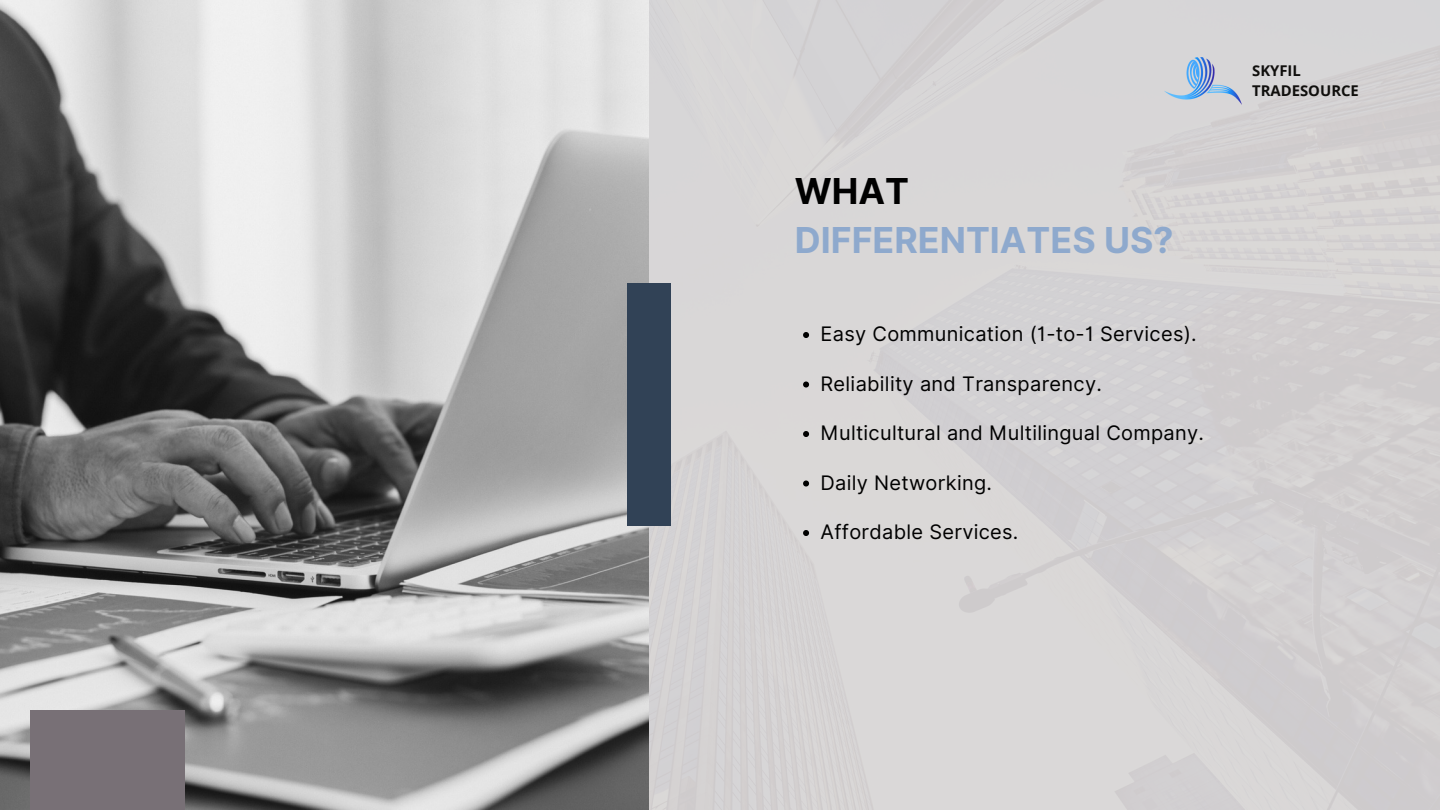
<style>
.page{position:relative;width:1440px;height:810px;background:#fff}
.page>*{position:absolute;margin:0;border:0;box-sizing:border-box;transform-origin:0 0}
.t1{font:700 35.7px/49.5px "Inter";color:#8ea9cd}
.t2{font:20px "Inter";letter-spacing:.015em;color:#000}
.t3{font:700 14.8px/20.2px "Open Sans";color:#100f0d}
.s1{color:#000}
</style>
<div class="page">
<img style="left:649px;top:0;width:791px;height:810px">
<img style="left:0;top:0;width:649px;height:810px">
<div style="left:30px;top:711px;width:155px;height:99px;background:#787076"></div>
<div style="left:627px;top:284px;width:44px;height:242px;background:#314256"></div>
<svg style="left:803px;top:332px;width:6px;height:6px"></svg>
<svg style="left:803px;top:382px;width:6px;height:6px"></svg>
<svg style="left:803px;top:431px;width:6px;height:6px"></svg>
<svg style="left:803px;top:481px;width:6px;height:6px"></svg>
<svg style="left:803px;top:530px;width:6px;height:6px"></svg>
<img style="left:1165px;top:43px;width:76px;height:76px">
<p class="t1" style="left:795px;top:166px;width:380px"><span class="s1">WHAT<br></span>DIFFERENTIATES US?</p>
<p class="t2" style="left:821px;top:322px;width:378px">Easy Communication (1-to-1 Services).</p>
<p class="t2" style="left:821px;top:371px;width:283px">Reliability and Transparency.</p>
<p class="t2" style="left:821px;top:421px;width:385px">Multicultural and Multilingual Company.</p>
<p class="t2" style="left:821px;top:470px;width:173px">Daily Networking.</p>
<p class="t2" style="left:821px;top:520px;width:199px">Affordable Services.</p>
<p class="t3" style="left:1252px;top:60px;width:108px">SKYFIL<br>TRADESOURCE</p>
</div>
